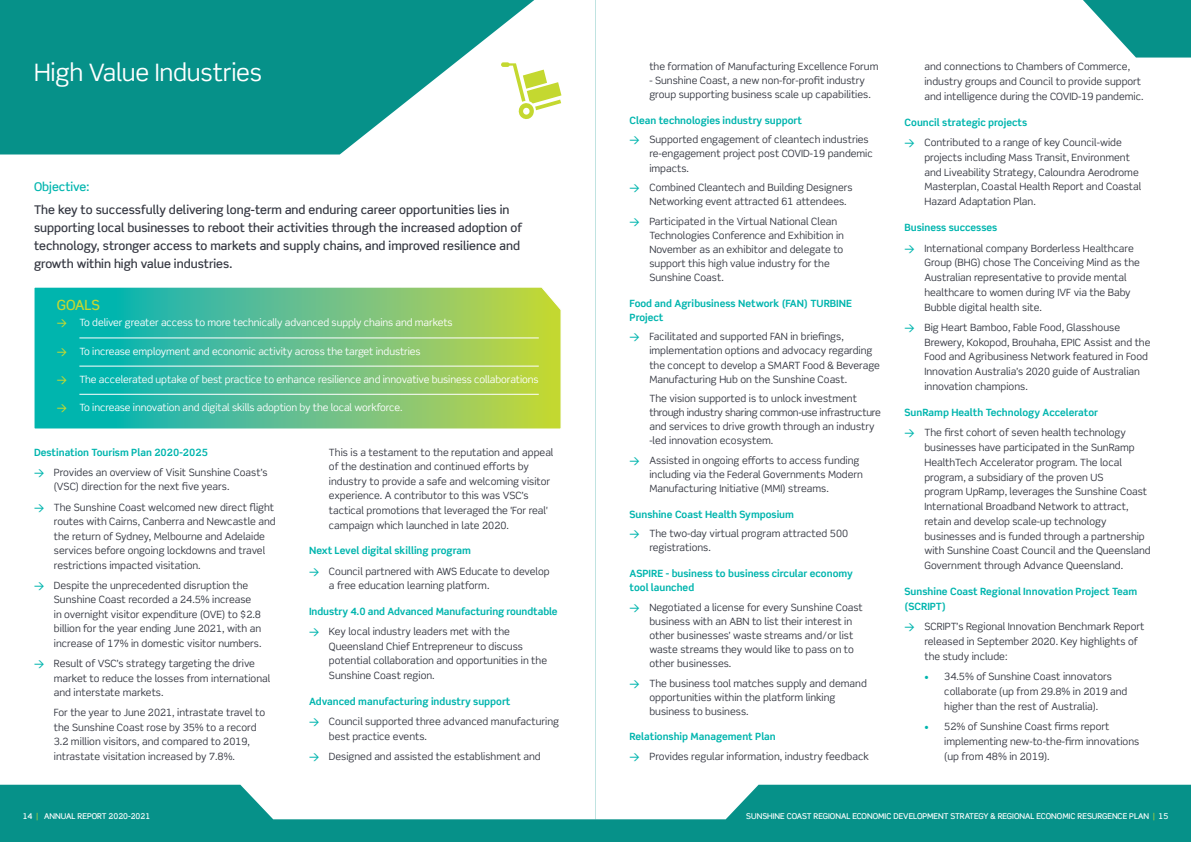
<style>
.page{position:relative;width:1191px;height:842px;background:#069189}
.page>*{position:absolute;margin:0;border:0;box-sizing:border-box;transform-origin:0 0}
.t1{font:24px "Scene Std";letter-spacing:-.01em;color:#fff}
.t2{font:500 14px "Scene Std";letter-spacing:-.01em;color:#c4d830}
.t3{font:500 12px/18px "Scene Std";color:#343741}
.t4{font:500 12px "Scene Std";color:#00b5ae}
.t5{font:10px/14.7px "Scene Std";color:#343741}
.t6{font:10px "Scene Std";letter-spacing:-.01em;color:#fff}
.t7{font:700 10px/20.2px "Scene Std";color:#00b5ae}
.t8{font:500 8px "Scene Std";color:#fff}
.s1{font-family:"DIN";font-weight:500;color:#c4d830}
.s2{font-weight:700;color:#00b5ae}
.s3{font-family:"DIN";font-weight:500;color:#00b5ae}
.s4{font-family:"DIN";font-weight:500}
.s5{font-weight:400;color:#343741}
.s6{font-family:"Scene";font-size:9px;color:#00b5ae}
.s7{font-weight:400;color:#c4d830}
</style>
<div class="page">
<div style="left:595px;top:0;width:596px;height:819px;background:#fff"></div>
<svg style="left:0;top:0;width:595px;height:819px;fill:#fff"></svg>
<svg style="left:33px;top:286px;width:529px;height:144px;background:#65c38a"></svg>
<hr style="left:79px;top:338px;width:460px;height:1px;background:#fff">
<hr style="left:79px;top:366px;width:460px;height:1px;background:#fff">
<hr style="left:79px;top:394px;width:460px;height:1px;background:#fff">
<svg style="left:501px;top:62px;width:60px;height:58px;background:#ebf1b9"></svg>
<h1 class="t1" style="left:34px;top:57px;width:230px">High Value Industries</h1>
<p class="t4" style="left:34px;top:179px;width:57px">Objective:</p>
<p class="t3" style="left:34px;top:201px;width:489px">The key to successfully delivering long-term and enduring career opportunities lies in supporting local businesses to reboot their activities through the increased adoption of technology, stronger access to markets and supply chains, and improved resilience and growth within high value industries.</p>
<h2 class="t2" style="left:57px;top:296px;width:45px">GOALS</h2>
<p class="t6" style="left:57px;top:316px;width:397px"><span class="s1">&gt;</span> To deliver greater access to more technically advanced supply chains and markets</p>
<p class="t6" style="left:57px;top:345px;width:365px"><span class="s1">&gt;</span> To increase employment and economic activity across the target industries</p>
<p class="t6" style="left:57px;top:373px;width:483px"><span class="s1">&gt;</span> The accelerated uptake of best practice to enhance resilience and innovative business collaborations</p>
<p class="t6" style="left:57px;top:401px;width:347px"><span class="s1">&gt;</span> To increase innovation and digital skills adoption by the local workforce.</p>
<p class="t5" style="left:34px;top:442px;width:235px;line-height:20.2px"><span class="s2">Destination Tourism Plan 2020-2025<br></span><span class="s3">&gt;</span> Provides an overview of Visit Sunshine Coast’s</p>
<p class="t5" style="left:34px;top:477px;width:242px;line-height:20.2px;text-indent:20px">(VSC) direction for the next five years.<br><span class="s3">&gt;</span> The Sunshine Coast welcomed new direct flight</p>
<p class="t5" style="left:54px;top:514px;width:223px">routes with Cairns, Canberra and Newcastle and the return of Sydney, Melbourne and Adelaide services before ongoing lockdowns and travel restrictions impacted visitation.</p>
<p class="t5" style="left:54px;top:578px;width:209px;text-indent:-20px"><span class="s3">&gt;</span> Despite the unprecedented disruption the Sunshine Coast recorded a 24.5% increase in overnight visitor expenditure (OVE) to $2.8 billion for the year ending June 2021, with an increase of 17% in domestic visitor numbers.</p>
<p class="t5" style="left:54px;top:656px;width:218px;text-indent:-20px"><span class="s3">&gt;</span> Result of VSC’s strategy targeting the drive market to reduce the losses from international and interstate markets.</p>
<p class="t5" style="left:54px;top:705px;width:213px">For the year to June 2021, intrastate travel to the Sunshine Coast rose by 35% to a record 3.2 million visitors, and compared to 2019, intrastate visitation increased by 7.8%.</p>
<p class="t5" style="left:329px;top:445px;width:226px">This is a testament to the reputation and appeal of the destination and continued efforts by industry to provide a safe and welcoming visitor experience. A contributor to this was VSC’s tactical promotions that leveraged the 'For real' campaign which launched in late 2020.</p>
<p class="t5" style="left:309px;top:541px;width:242px;line-height:20.2px"><span class="s2">Next Level digital skilling program<br></span><span class="s3">&gt;</span> Council partnered with AWS Educate to develop</p>
<p class="t5" style="left:329px;top:578px;width:162px">a free education learning platform.</p>
<p class="t7" style="left:309px;top:601px;width:250px">Industry 4.0 and Advanced Manufacturing roundtable <span class="s4">&gt;</span> <span class="s5">Key local industry leaders met with the</span></p>
<p class="t5" style="left:329px;top:639px;width:220px">Queensland Chief Entrepreneur to discuss potential collaboration and opportunities in the<br>Sunshine Coast region.</p>
<p class="t5" style="left:309px;top:691px;width:251px;line-height:20.2px"><span class="s2">Advanced manufacturing industry support<br></span><span class="s3">&gt;</span> Council supported three advanced manufacturing</p>
<p class="t5" style="left:309px;top:726px;width:233px;line-height:20.2px;text-indent:20px">best practice events.<br><span class="s3">&gt;</span> Designed and assisted the establishment and</p>
<p class="t5" style="left:649px;top:59px;width:231px">the formation of Manufacturing Excellence Forum</p>
<p class="t5" style="left:649px;top:74px;width:223px;line-height:14px">- Sunshine Coast, a new non-for-profit industry group supporting business scale up capabilities.</p>
<p class="t5" style="left:629px;top:110px;width:241px;line-height:19.7px"><span class="s2">Clean technologies industry support<br></span><span class="s3">&gt;</span> Supported engagement of cleantech industries</p>
<p class="t5" style="left:649px;top:147px;width:225px;line-height:14px">re-engagement project post COVID-19 pandemic impacts.</p>
<p class="t5" style="left:649px;top:180px;width:205px;line-height:14.1px;text-indent:-20px"><span class="s3">&gt;</span> Combined Cleantech and Building Designers<br>Networking event attracted 61 attendees.</p>
<p class="t5" style="left:649px;top:214px;width:196px;line-height:14.1px;text-indent:-20px"><span class="s3">&gt;</span> Participated in the Virtual National Clean Technologies Conference and Exhibition in November as an exhibitor and delegate to support this high value industry for the Sunshine Coast.</p>
<p class="t7" style="left:629px;top:296px;width:224px;line-height:14px">Food and Agribusiness Network (FAN) TURBINE<br>Project</p>
<p class="t5" style="left:649px;top:330px;width:232px;line-height:14px;text-indent:-20px"><span class="s3">&gt;</span> Facilitated and supported FAN in briefings, implementation options and advocacy regarding the concept to develop a SMART Food &amp; Beverage Manufacturing Hub on the Sunshine Coast.</p>
<p class="t5" style="left:649px;top:392px;width:233px;line-height:14px">The vision supported is to unlock investment through industry sharing common-use infrastructure and services to drive growth through an industry -led innovation ecosystem.</p>
<p class="t5" style="left:649px;top:453px;width:215px;line-height:14.1px;text-indent:-20px"><span class="s3">&gt;</span> Assisted in ongoing efforts to access funding including via the Federal Governments Modern<br>Manufacturing Initiative (MMI) streams.</p>
<p class="t5" style="left:629px;top:504px;width:220px;line-height:19.7px"><span class="s2">Sunshine Coast Health Symposium<br></span><span class="s3">&gt;</span> The two-day virtual program attracted 500</p>
<p class="t5" style="left:649px;top:540px;width:63px">registrations.</p>
<p class="t7" style="left:629px;top:566px;width:225px;line-height:14.1px">ASPIRE - business to business circular economy tool launched</p>
<p class="t5" style="left:649px;top:600px;width:215px;line-height:14.1px;text-indent:-20px"><span class="s3">&gt;</span> Negotiated a license for every Sunshine Coast business with an ABN to list their interest in other businesses’ waste streams and/or list waste streams they would like to pass on to other businesses.</p>
<p class="t5" style="left:649px;top:676px;width:219px;line-height:14.1px;text-indent:-20px"><span class="s3">&gt;</span> The business tool matches supply and demand opportunities within the platform linking business to business.</p>
<p class="t5" style="left:629px;top:726px;width:241px;line-height:19.7px"><span class="s2">Relationship Management Plan<br></span><span class="s3">&gt;</span> Provides regular information, industry feedback</p>
<p class="t5" style="left:924px;top:59px;width:221px">and connections to Chambers of Commerce, industry groups and Council to provide support and intelligence during the COVID-19 pandemic.</p>
<p class="t5" style="left:904px;top:112px;width:219px;line-height:20.4px"><span class="s2">Council strategic projects<br></span><span class="s3">&gt;</span> Contributed to a range of key Council-wide</p>
<p class="t5" style="left:924px;top:150px;width:218px">projects including Mass Transit, Environment and Liveability Strategy, Caloundra Aerodrome Masterplan, Coastal Health Report and Coastal Hazard Adaptation Plan.</p>
<p class="t5" style="left:904px;top:217px;width:231px;line-height:20.4px"><span class="s2">Business successes<br></span><span class="s3">&gt;</span> International company Borderless Healthcare</p>
<p class="t5" style="left:924px;top:255px;width:217px">Group (BHG) chose The Conceiving Mind as the Australian representative to provide mental healthcare to women during IVF via the Baby Bubble digital health site.</p>
<p class="t5" style="left:924px;top:320px;width:227px;text-indent:-20px"><span class="s3">&gt;</span> Big Heart Bamboo, Fable Food, Glasshouse Brewery, Kokopod, Brouhaha, EPIC Assist and the Food and Agribusiness Network featured in Food Innovation Australia’s 2020 guide of Australian innovation champions.</p>
<p class="t5" style="left:904px;top:402px;width:223px;line-height:20.4px"><span class="s2">SunRamp Health Technology Accelerator<br></span><span class="s3">&gt;</span> The first cohort of seven health technology</p>
<p class="t5" style="left:924px;top:440px;width:228px">businesses have participated in the SunRamp HealthTech Accelerator program. The local program, a subsidiary of the proven US<br>program UpRamp, leverages the Sunshine Coast International Broadband Network to attract, retain and develop scale-up technology businesses and is funded through a partnership with Sunshine Coast Council and the Queensland Government through Advance Queensland.</p>
<p class="t7" style="left:904px;top:584px;width:234px;line-height:14.7px">Sunshine Coast Regional Innovation Project Team (SCRIPT)</p>
<p class="t5" style="left:924px;top:619px;width:221px;text-indent:-20px"><span class="s3">&gt;</span> SCRIPT’s Regional Innovation Benchmark Report released in September 2020. Key highlights of the study include:</p>
<p class="t5" style="left:944px;top:669px;width:185px;text-indent:-20px"><span class="s6">•</span> 34.5% of Sunshine Coast innovators collaborate (up from 29.8% in 2019 and higher than the rest of Australia).</p>
<p class="t5" style="left:944px;top:719px;width:196px;text-indent:-20px"><span class="s6">•</span> 52% of Sunshine Coast firms report implementing new-to-the-firm innovations (up from 48% in 2019).</p>
<p class="t8" style="left:23px;top:811px;width:129px">14 <span class="s7">|</span> ANNUAL REPORT 2020-2021</p>
<p class="t8" style="left:746px;top:811px;width:423px">SUNSHINE COAST REGIONAL ECONOMIC DEVELOPMENT STRATEGY &amp; REGIONAL ECONOMIC RESURGENCE PLAN <span class="s7">|</span> 15</p>
</div>
